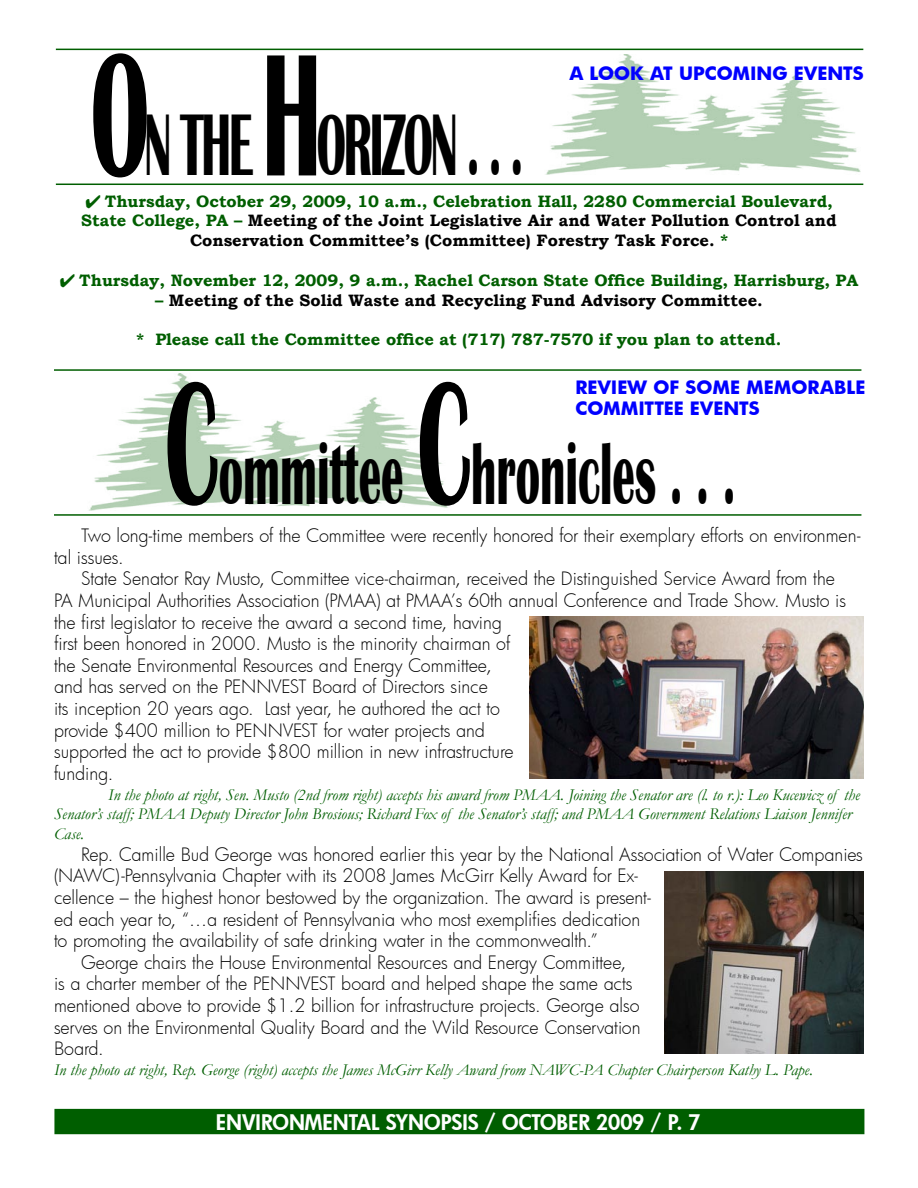
<style>
.page{position:relative;width:918px;height:1188px;background:#fff}
.page>*{position:absolute;margin:0;border:0;box-sizing:border-box;transform-origin:0 0}
.Headlines{font:700 90px "Britannic";color:#000;scale:.5 1}
.Headlines-2{font:700 90px "Britannic";letter-spacing:-.05em;color:#000;scale:.5 1}
.Subhead_2{font:800 21px "Futura";color:#fff}
.Body_text{font:300 18px/21.6px "Futura";letter-spacing:-.005em;color:#000}
.Subhead_2-2{font:700 18px/21.6px "Futura";color:#00f}
.t1{font:italic 16.5px/19.8px "Garamond";color:#005e00}
.Drop_Boxes{font:700 16.5px/19.8px "Bookman Old Style";color:#000;text-align:center}
.Drop_Boxes-2{font:700 16.5px "Bookman Old Style";color:#005e00}
.s1{font-size:180px}
.s2{color:#005e00}
</style>
<div class="page">
<img style="left:89px;top:374px;width:359px;height:136px">
<div style="left:55px;top:1110px;width:809px;height:23px;background:#005e00"></div>
<div style="left:54px;top:1109px;width:810px;height:25px;border:2px solid #005e00"></div>
<hr style="left:56px;top:49px;width:807px;height:1px;background:#005e00">
<hr style="left:56px;top:184px;width:807px;height:1px;background:#005e00">
<hr style="left:54px;top:369px;width:807px;height:2px;background:#005e00">
<hr style="left:54px;top:514px;width:807px;height:2px;background:#005e00">
<img style="left:546px;top:54px;width:315px;height:120px">
<img style="left:529px;top:616px;width:335px;height:163px">
<img style="left:664px;top:871px;width:200px;height:183px">
<p class="Headlines-2" style="left:91px;top:95px;width:867px"><span class="s1">O</span>N THE <span class="s1">H</span>ORIZON . . .</p>
<p class="Drop_Boxes" style="left:81px;top:191px;width:757px"><span class="s2">✔ Thursday, October 29, 2009, 10 a.m., Celebration Hall, 2280 Commercial Boulevard,<br>State College, PA –</span> Meeting of the Joint Legislative Air and Water Pollution Control and<br>Conservation Committee’s (Committee) Forestry Task Force. <span class="s2">*</span></p>
<p class="Drop_Boxes-2" style="left:60px;top:268px;width:800px">✔ Thursday, November 12, 2009, 9 a.m., Rachel Carson State Office Building, Harrisburg, PA</p>
<p class="Drop_Boxes" style="left:155px;top:290px;width:609px"><span class="s2">–</span> Meeting of the Solid Waste and Recycling Fund Advisory Committee.</p>
<p class="Drop_Boxes-2" style="left:137px;top:328px;width:646px">* Please call the Committee office at (717) 787-7570 if you plan to attend.</p>
<p class="Subhead_2-2" style="left:569px;top:62px;width:296px">A LOOK AT UPCOMING EVENTS</p>
<p class="Subhead_2-2" style="left:575px;top:376px;width:291px">REVIEW OF SOME MEMORABLE<br>COMMITTEE EVENTS</p>
<p class="Headlines" style="left:165px;top:423px;width:1143px"><span class="s1">C</span>ommittee <span class="s1">C</span>hronicles . . .</p>
<p class="Body_text" style="left:54px;top:525px;width:808px;text-indent:27px">Two long-time members of the Committee were recently honored for their exemplary efforts on environmen&shy;tal issues.</p>
<p class="Body_text" style="left:54px;top:568px;width:794px;text-indent:27px">State Senator Ray Musto, Committee vice-chairman, received the Distinguished Service Award from the PA Municipal Authorities Association (PMAA) at PMAA’s 60th annual Conference and Trade Show. Musto is the first legislator to receive the award a second time, having<br>first been honored in 2000. Musto is the minority chairman of<br>the Senate Environmental Resources and Energy Committee,<br>and has served on the PENNVEST Board of Directors since<br>its inception 20 years ago. Last year, he authored the act to<br>provide $400 million to PENNVEST for water projects and<br>supported the act to provide $800 million in new infrastructure<br>funding.</p>
<p class="t1" style="left:54px;top:784px;width:807px;text-indent:54px">In the photo at right, Sen. Musto (2nd from right) accepts his award from PMAA. Joining the Senator are (l. to r.): Leo Kucewicz of the<br>Senator’s staff; PMAA Deputy Director John Brosious; Richard Fox of the Senator’s staff; and PMAA Government Relations Liaison Jennifer<br>Case.</p>
<p class="Body_text" style="left:54px;top:843px;width:811px;text-indent:27px">Rep. Camille Bud George was honored earlier this year by the National Association of Water Companies (NAWC)-Pennsylvania Chapter with its 2008 James McGirr Kelly Award for Ex-<br>cellence – the highest honor bestowed by the organization. The award is present-<br>ed each year to, “…a resident of Pennsylvania who most exemplifies dedication<br>to promoting the availability of safe drinking water in the commonwealth.”</p>
<p class="Body_text" style="left:54px;top:951px;width:588px;text-indent:27px">George chairs the House Environmental Resources and Energy Committee, is a charter member of the PENNVEST board and helped shape the same acts mentioned above to provide $1.2 billion for infrastructure projects. George also serves on the Environmental Quality Board and the Wild Resource Conservation Board.</p>
<p class="t1" style="left:54px;top:1060px;width:760px">In the photo at right, Rep. George (right) accepts the James McGirr Kelly Award from NAWC-PA Chapter Chairperson Kathy L. Pape.</p>
<p class="Subhead_2" style="left:216px;top:1108px;width:486px">ENVIRONMENTAL SYNOPSIS / OCTOBER 2009 / P. 7</p>
</div>
